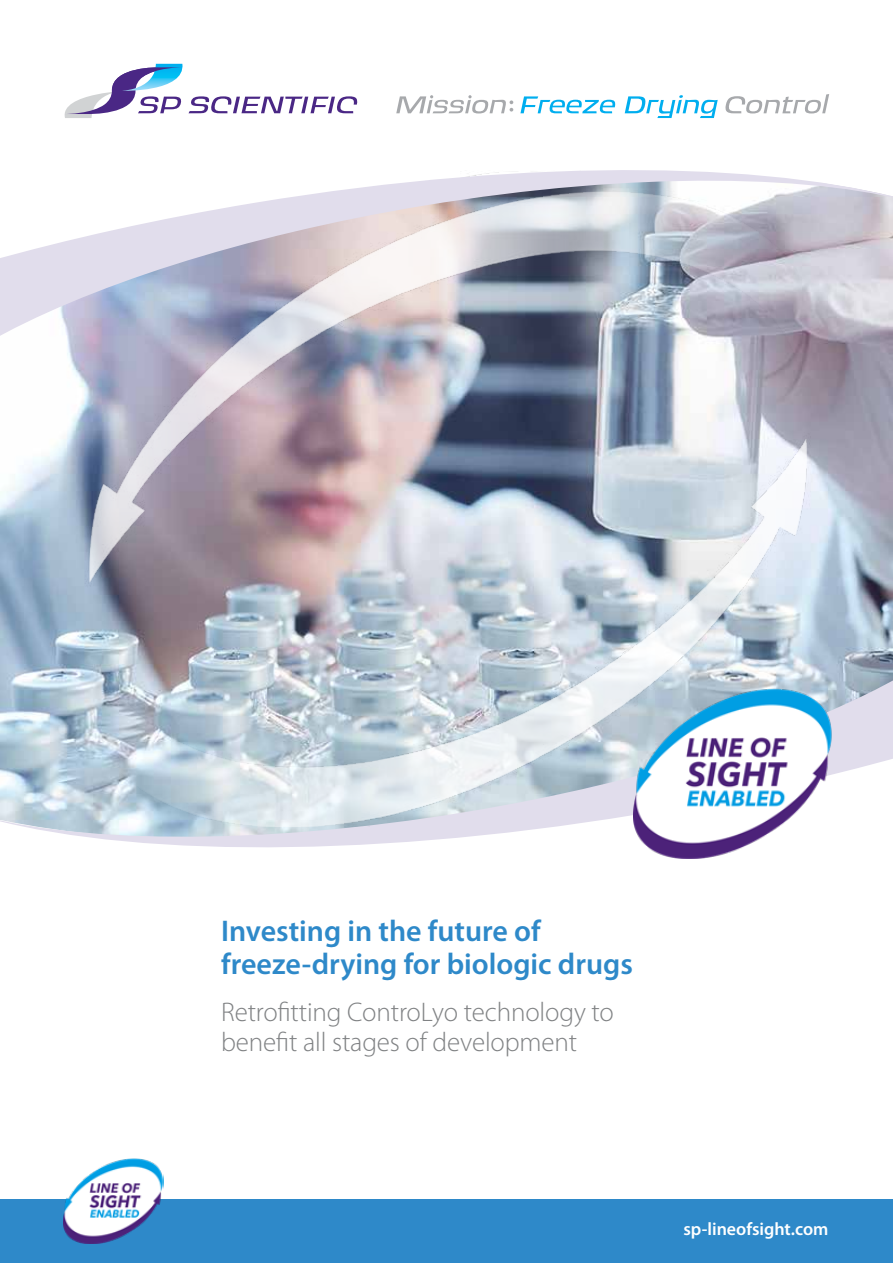
<style>
.page{position:relative;width:893px;height:1263px;background:#fff}
.page>*{position:absolute;margin:0;border:0;box-sizing:border-box;transform-origin:0 0}
.t1{font:600 30px/33px "Myriad Pro";color:#2e89c9}
.t2{font:300 27px/30px "Myriad Pro";letter-spacing:-.005em;color:#808284}
.t3{font:600 18px "Myriad Pro";color:#fff}
</style>
<div class="page">
<svg style="left:65px;top:64px;width:292px;height:54px"></svg>
<svg style="left:520px;top:96px;width:96px;height:17px"></svg>
<svg style="left:625px;top:95px;width:93px;height:23px"></svg>
<svg style="left:396px;top:95px;width:117px;height:18px"></svg>
<svg style="left:725px;top:94px;width:104px;height:19px"></svg>
<div style="left:0;top:1199px;width:893px;height:64px;background:#2e89c9"></div>
<img style="left:64px;top:1158px;width:100px;height:85px">
<img style="left:0;top:344px;width:893px;height:330px">
<svg style="left:0;top:170px;width:893px;height:174px"></svg>
<svg style="left:0;top:674px;width:893px;height:185px"></svg>
<img style="left:77px;top:190px;width:746px;height:637px">
<img style="left:633px;top:687px;width:200px;height:171px">
<p class="t1" style="left:221px;top:915px;width:413px">Investing in the future of freeze‑drying for biologic drugs</p>
<p class="t2" style="left:221px;top:997px;width:394px">Retrofitting ControLyo technology to benefit all stages of development</p>
<p class="t3" style="left:683px;top:1219px;width:146px">sp-lineofsight.com</p>
</div>
